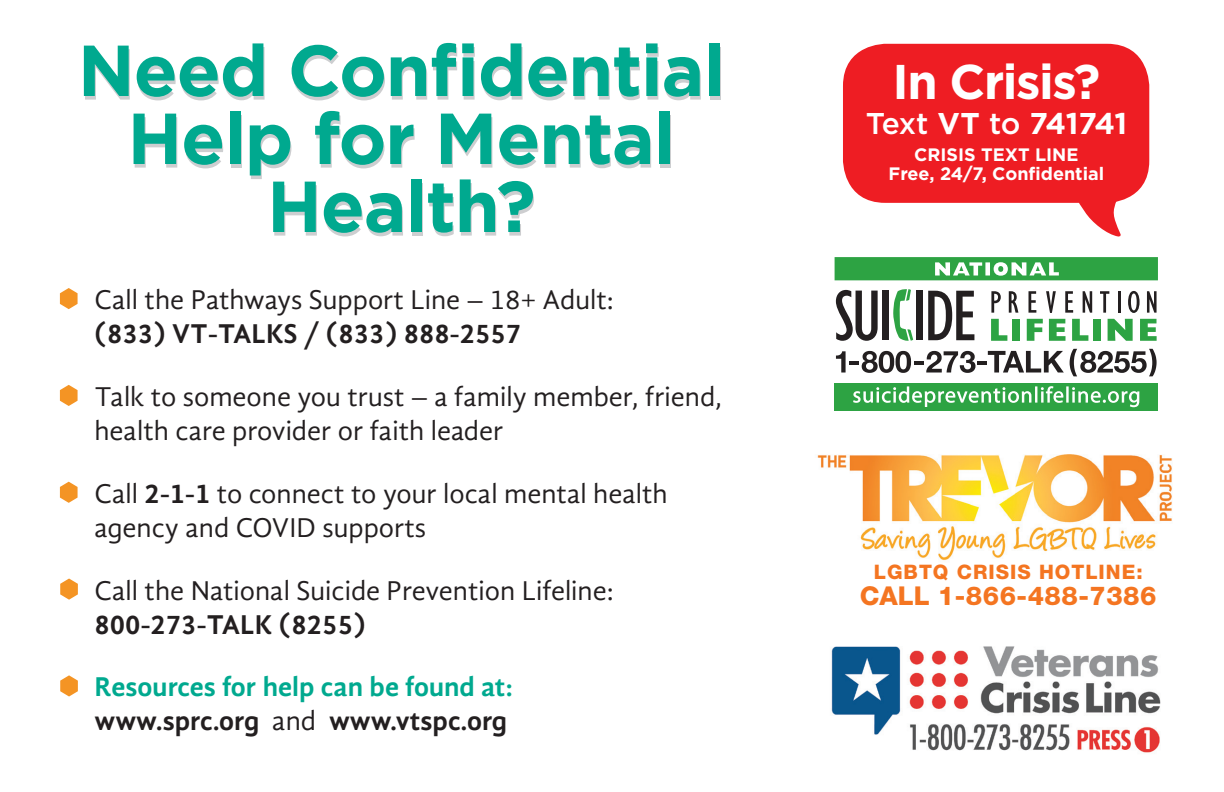
<style>
.page{position:relative;width:1224px;height:792px;background:#fff}
.page>*{position:absolute;margin:0;border:0;box-sizing:border-box;transform-origin:0 0}
.t1{font:700 72px/68px "Gotham";letter-spacing:-.015em;color:#00a98f;text-align:center}
.t2{font:700 48.8px "Gotham";letter-spacing:-.03em;color:#fff}
.t3{font:700 30px "Gotham";letter-spacing:-.02em;color:#fff}
.t4{font:28px/34px "Gandhi Sans";color:#231f20}
.t5{font:700 28px/34px "Gandhi Sans";color:#00a98f}
.t6{font:800 26px "Helvetica Neue";letter-spacing:.02em;color:#f47521}
.t7{font:800 20px "Helvetica Neue";letter-spacing:.05em;color:#f47521}
.t8{font:700 18px/19.4px "Gotham";color:#fff;text-align:center}
.s1{font-weight:700}
.s2{color:#231f20}
.s3{font-weight:400;color:#231f20}
.s4{font-weight:500}
</style>
<div class="page">
<div style="left:843px;top:44px;width:306px;height:159px;background:#ee1d23;border-radius:42px"></div>
<svg style="left:1077px;top:199px;width:48px;height:38px"></svg>
<svg style="left:835px;top:257px;width:323px;height:23px;background:#47ae5a"></svg>
<div style="left:917px;top:291px;width:6px;height:49px;background:#231f20"></div>
<svg style="left:928px;top:291px;width:46px;height:49px"></svg>
<svg style="left:836px;top:290px;width:42px;height:51px"></svg>
<div style="left:883px;top:291px;width:6px;height:49px;background:#231f20"></div>
<svg style="left:893px;top:289px;width:20px;height:52px"></svg>
<svg style="left:991px;top:291px;width:10px;height:22px"></svg>
<svg style="left:1009px;top:291px;width:9px;height:22px"></svg>
<svg style="left:1029px;top:291px;width:7px;height:22px"></svg>
<svg style="left:1046px;top:291px;width:10px;height:22px"></svg>
<svg style="left:1065px;top:291px;width:8px;height:22px"></svg>
<svg style="left:1083px;top:291px;width:9px;height:22px"></svg>
<svg style="left:1100px;top:291px;width:9px;height:22px"></svg>
<hr style="left:1118px;top:291px;width:3px;height:22px;background:#231f20">
<svg style="left:1128px;top:291px;width:12px;height:22px"></svg>
<svg style="left:1147px;top:291px;width:10px;height:22px"></svg>
<svg style="left:991px;top:319px;width:16px;height:22px"></svg>
<div style="left:1013px;top:319px;width:7px;height:22px;background:#2da343"></div>
<svg style="left:1027px;top:319px;width:16px;height:22px"></svg>
<svg style="left:1049px;top:319px;width:17px;height:22px"></svg>
<svg style="left:1072px;top:319px;width:16px;height:22px"></svg>
<div style="left:1094px;top:319px;width:7px;height:22px;background:#2da343"></div>
<svg style="left:1108px;top:319px;width:25px;height:22px"></svg>
<svg style="left:1140px;top:319px;width:17px;height:22px"></svg>
<svg style="left:836px;top:351px;width:228px;height:22px"></svg>
<svg style="left:1070px;top:349px;width:87px;height:27px"></svg>
<div style="left:835px;top:383px;width:323px;height:28px;background:#2da343"></div>
<svg style="left:853px;top:386px;width:210px;height:21px"></svg>
<hr style="left:1066px;top:386px;width:3px;height:17px;background:#fff">
<svg style="left:1072px;top:387px;width:67px;height:20px"></svg>
<img style="left:817px;top:454px;width:355px;height:107px">
<img style="left:831px;top:646px;width:330px;height:107px">
<svg style="left:60px;top:288px;width:18px;height:21px"></svg>
<svg style="left:60px;top:385px;width:18px;height:21px"></svg>
<svg style="left:60px;top:482px;width:18px;height:21px"></svg>
<svg style="left:60px;top:579px;width:18px;height:21px"></svg>
<svg style="left:60px;top:675px;width:18px;height:22px"></svg>
<p class="t1" style="left:78px;top:36px;width:649px">Need Confidential<br>Help for Mental<br>Health?</p>
<p class="t4" style="left:94px;top:283px;width:521px">Call the Pathways Support Line – 18+ Adult: <span class="s1">(833) VT-TALKS / (833) 888-2557</span></p>
<p class="t4" style="left:94px;top:380px;width:629px">Talk to someone you trust – a family member, friend, health care provider or faith leader</p>
<p class="t4" style="left:94px;top:476px;width:575px">Call <span class="s1">2-1-1</span> to connect to your local mental health agency and COVID supports</p>
<p class="t4" style="left:94px;top:573px;width:521px">Call the National Suicide Prevention Lifeline:<br><span class="s1">800-273-TALK (8255)</span></p>
<p class="t5" style="left:94px;top:670px;width:420px">Resources for help can be found at: <span class="s2">www.sprc.org</span> <span class="s3">and</span> <span class="s2">www.vtspc.org</span></p>
<p class="t2" style="left:893px;top:49px;width:209px">In Crisis?</p>
<p class="t3" style="left:866px;top:104px;width:263px"><span class="s4">Text</span> VT <span class="s4">to</span> 741741</p>
<p class="t8" style="left:889px;top:145px;width:217px">CRISIS TEXT LINE<br>Free, 24/7, Confidential</p>
<p class="t7" style="left:874px;top:560px;width:270px">LGBTQ CRISIS HOTLINE:</p>
<p class="t6" style="left:860px;top:581px;width:298px">CALL 1-866-488-7386</p>
</div>
